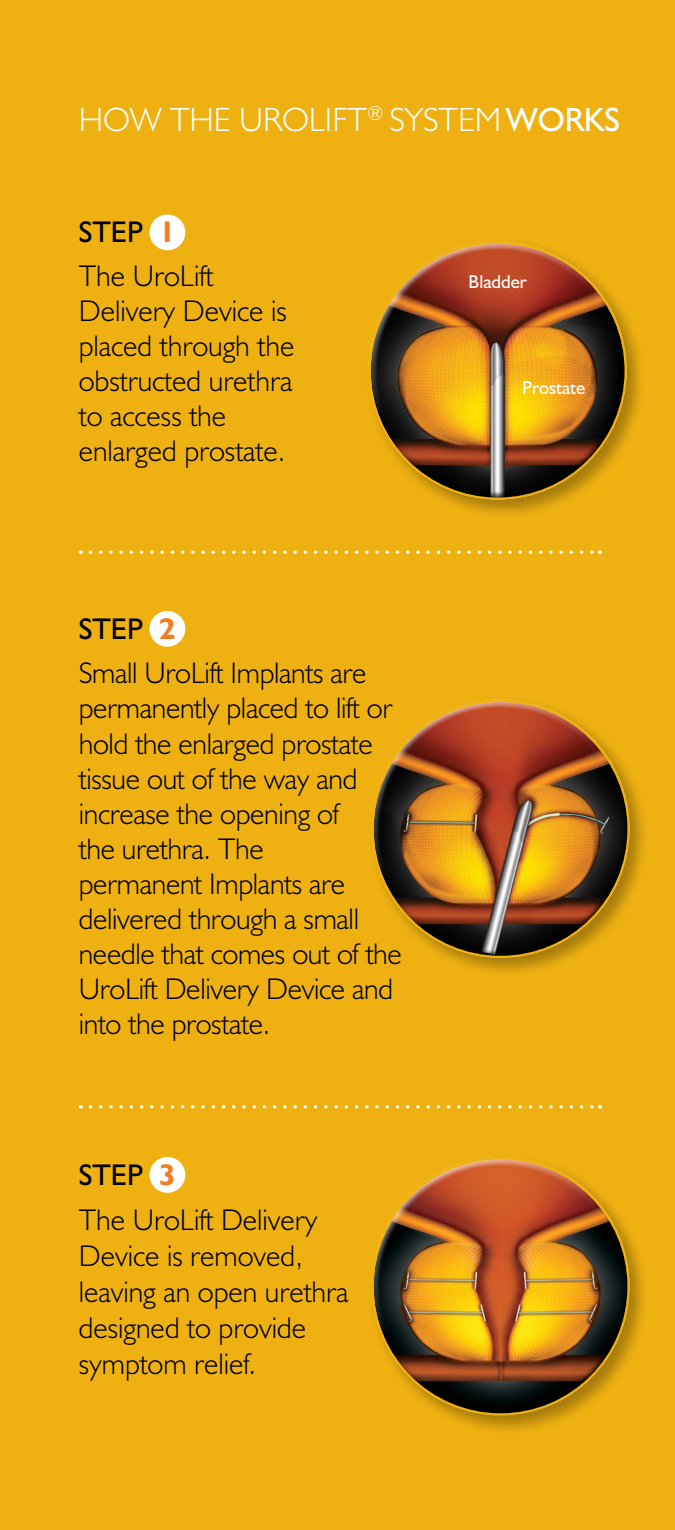
<style>
.page{position:relative;width:675px;height:1530px;background:#eeb111}
.page>*{position:absolute;margin:0;border:0;box-sizing:border-box;transform-origin:0 0}
.t1{font:300 33.75px "Humanist 521 BT";color:#fff}
.t2{font:300 30px/35px "Humanist 521 BT";letter-spacing:-.01em;color:#000}
.t3{font:18.75px "Humanist 521 BT";color:#fff}
.s1{font-weight:400}
.s2{font-weight:700;color:#f47b20}
</style>
<div class="page">
<div style="left:368px;top:696px;width:281px;height:282px;background:#000;opacity:.3"></div>
<div style="left:361px;top:690px;width:257px;height:203px;background:#fff;opacity:.75"></div>
<div style="left:376px;top:741px;width:264px;height:218px;background:#000;opacity:.75"></div>
<div style="left:368px;top:1153px;width:281px;height:283px;background:#000;opacity:.3"></div>
<div style="left:361px;top:1148px;width:257px;height:202px;background:#fff;opacity:.75"></div>
<div style="left:376px;top:1198px;width:264px;height:218px;background:#000;opacity:.75"></div>
<div style="left:365px;top:237px;width:282px;height:283px;background:#000;opacity:.3"></div>
<div style="left:359px;top:232px;width:256px;height:202px;background:#fff;opacity:.75"></div>
<div style="left:373px;top:282px;width:264px;height:219px;background:#000;opacity:.75"></div>
<div style="left:150px;top:215px;width:35px;height:35px;background:#fff;border-radius:50%"></div>
<svg style="left:90px;top:550px;width:511px;height:4px"></svg>
<svg style="left:90px;top:1105px;width:511px;height:4px"></svg>
<div style="left:150px;top:611px;width:35px;height:36px;background:#fff;border-radius:50%"></div>
<div style="left:150px;top:1157px;width:35px;height:36px;background:#fff;border-radius:50%"></div>
<p class="t1" style="left:79px;top:99px;width:543px">HOW THE UROLIFT<sup>®</sup> SYSTEM<span class="s1">WORKS</span></p>
<p class="t2" style="left:79px;top:210px;width:136px;line-height:44px"><span class="s1">STEP</span> <span class="s2">1<br></span>The UroLift</p>
<p class="t2" style="left:79px;top:293px;width:217px">Delivery Device is placed through the obstructed urethra to access the enlarged prostate.</p>
<p class="t2" style="left:79px;top:607px;width:289px;line-height:44px"><span class="s1">STEP</span> <span class="s2">2<br></span>Small UroLift Implants are</p>
<p class="t2" style="left:79px;top:690px;width:325px">permanently placed to lift or hold the enlarged prostate tissue out of the way and increase the opening of<br>the urethra. The<br>permanent Implants are delivered through a small needle that comes out of the<br>UroLift Delivery Device and into the prostate.</p>
<p class="t2" style="left:79px;top:1152px;width:240px;line-height:45px"><span class="s1">STEP</span> <span class="s2">3<br></span>The UroLift Delivery</p>
<p class="t2" style="left:79px;top:1237px;width:271px;line-height:36px">Device is removed, leaving an open urethra designed to provide symptom relief.</p>
<p class="t3" style="left:469px;top:270px;width:60px">Bladder</p>
<p class="t3" style="left:522px;top:376px;width:65px">Prostate</p>
</div>
